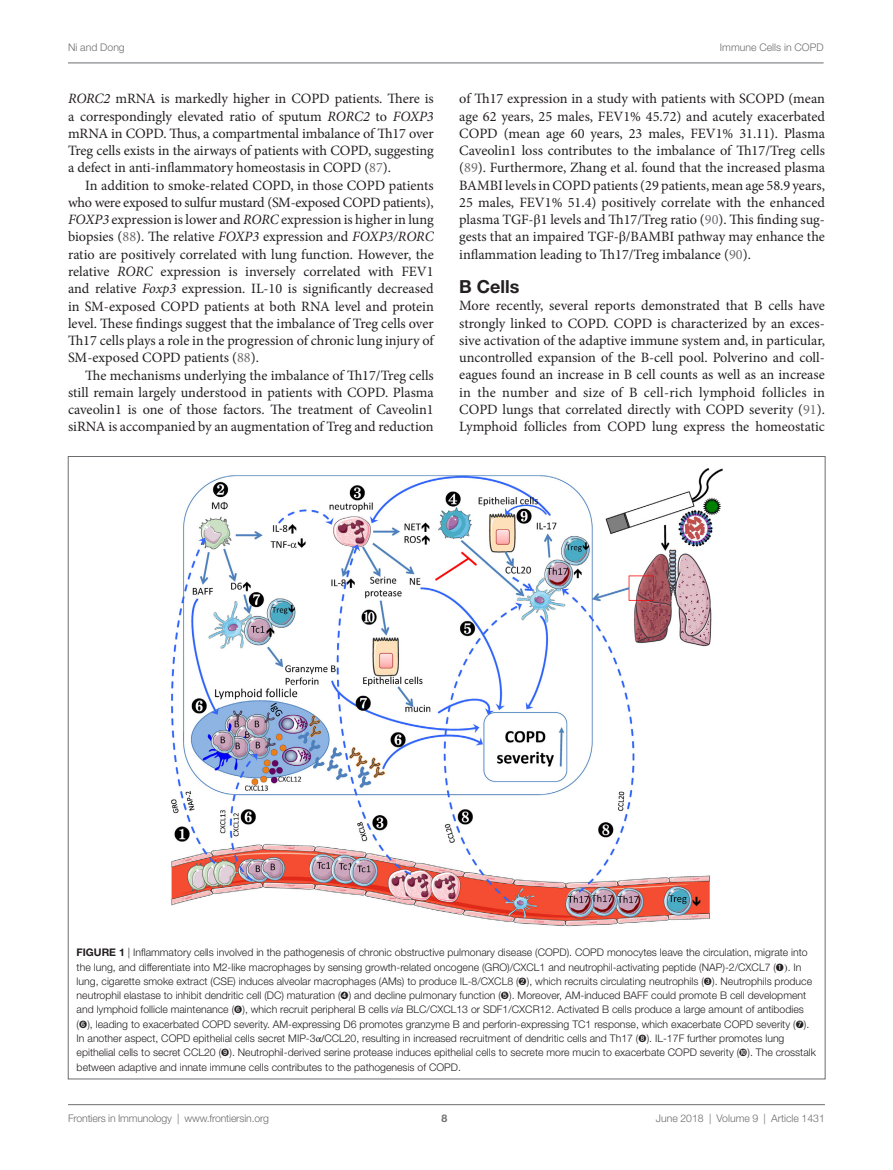
<style>
.page{position:relative;width:893px;height:1170px;background:#fff}
.page>*{position:absolute;margin:0;border:0;box-sizing:border-box;transform-origin:0 0}
.t1{font:700 18px "Helvetica Neue LT Std";color:#231f20}
.t2{font:14.25px/17.2px "Minion Pro";letter-spacing:-.005em;color:#231f20;text-align:justify}
.t3{font:300 10.5px/14.2px "Helvetica Neue LT Std";color:#231f20}
.t4{font:300 10.5px "Helvetica Neue LT Std";color:#6c6d70}
.t5{font:700 10.5px "Helvetica Neue LT Std";color:#6c6d70}
.s1{font-style:italic}
.s2{color:#6c6d70}
.s3{font-family:"STIX General"}
.s4{font-weight:700}
.s5{font-family:"STIX General";font-weight:400}
</style>
<div class="page">
<hr style="left:68px;top:63px;width:756px;height:1px;background:#6c6d70">
<hr style="left:68px;top:1104px;width:757px;height:1px;background:#6c6d70">
<img style="left:171px;top:468px;width:552px;height:458px">
<p class="t4" style="left:68px;top:41px;width:58px">Ni and Dong</p>
<p class="t4" style="left:720px;top:41px;width:105px">Immune Cells in COPD</p>
<p class="t2" style="left:68px;top:90px;width:367px"><span class="s1">RORC2</span> mRNA is markedly higher in COPD patients. There is a correspondingly elevated ratio of sputum <span class="s1">RORC2</span> to <span class="s1">FOXP3 </span>mRNA in COPD. Thus, a compartmental imbalance of Th17 over Treg cells exists in the airways of patients with COPD, suggesting a defect in anti-inflammatory homeostasis in COPD (<span class="s2">87</span>).</p>
<p class="t2" style="left:68px;top:176px;width:367px;text-indent:17px">In addition to smoke-related COPD, in those COPD patients who were exposed to sulfur mustard (SM-exposed COPD patients), <span class="s1">FOXP3</span> expression is lower and <span class="s1">RORC</span> expression is higher in lung biopsies (<span class="s2">88</span>). The relative <span class="s1">FOXP3</span> expression and <span class="s1">FOXP3/RORC </span>ratio are positively correlated with lung function. However, the relative <span class="s1">RORC</span> expression is inversely correlated with FEV1 and relative <span class="s1">Foxp3</span> expression. IL-10 is significantly decreased in SM-exposed COPD patients at both RNA level and protein level. These findings suggest that the imbalance of Treg cells over Th17 cells plays a role in the progression of chronic lung injury of SM-exposed COPD patients (<span class="s2">88</span>).</p>
<p class="t2" style="left:68px;top:366px;width:367px;text-indent:17px">The mechanisms underlying the imbalance of Th17/Treg cells still remain largely understood in patients with COPD. Plasma caveolin1 is one of those factors. The treatment of Caveolin1 siRNA is accompanied by an augmentation of Treg and reduction</p>
<p class="t2" style="left:459px;top:90px;width:367px">of Th17 expression in a study with patients with SCOPD (mean age 62 years, 25 males, FEV1% 45.72) and acutely exacerbated COPD (mean age 60 years, 23 males, FEV1% 31.11). Plasma Caveolin1 loss contributes to the imbalance of Th17/Treg cells (<span class="s2">89</span>). Furthermore, Zhang et al. found that the increased plasma BAMBI levels in COPD patients (29 patients, mean age 58.9 years, 25 males, FEV1% 51.4) positively correlate with the enhanced plasma TGF-<span class="s3">β</span>1 levels and Th17/Treg ratio (<span class="s2">90</span>). This finding sug&shy;gests that an impaired TGF-<span class="s3">β</span>/BAMBI pathway may enhance the inflammation leading to Th17/Treg imbalance (<span class="s2">90</span>).</p>
<p class="t1" style="left:459px;top:275px;width:62px">B CELLS</p>
<p class="t2" style="left:459px;top:297px;width:367px">More recently, several reports demonstrated that B cells have strongly linked to COPD. COPD is characterized by an exces&shy;sive activation of the adaptive immune system and, in particular, uncontrolled expansion of the B-cell pool. Polverino and coll&shy;eagues found an increase in B cell counts as well as an increase in the number and size of B cell-rich lymphoid follicles in COPD lungs that correlated directly with COPD severity (<span class="s2">91</span>).<br>Lymphoid follicles from COPD lung express the homeostatic</p>
<p class="t3" style="left:77px;top:945px;width:741px"><span class="s4">FIGURE 1</span> | Inflammatory cells involved in the pathogenesis of chronic obstructive pulmonary disease (COPD). COPD monocytes leave the circulation, migrate into the lung, and differentiate into M2-like macrophages by sensing growth-related oncogene (GRO)/CXCL1 and neutrophil-activating peptide (NAP)-2/CXCL7 (<span class="s5">➊)</span>. In lung, cigarette smoke extract (CSE) induces alveolar macrophages (AMs) to produce IL-8/CXCL8 (<span class="s5">➋</span>), which recruits circulating neutrophils (<span class="s5">➌</span>). Neutrophils produce neutrophil elastase to inhibit dendritic cell (DC) maturation (<span class="s5">➍</span>) and decline pulmonary function (<span class="s5">➎</span>). Moreover, AM-induced BAFF could promote B cell development and lymphoid follicle maintenance (<span class="s5">➏</span>), which recruit peripheral B cells <span class="s1">via</span> BLC/CXCL13 or SDF1/CXCR12. Activated B cells produce a large amount of antibodies (<span class="s5">➏</span>), leading to exacerbated COPD severity. AM-expressing D6 promotes granzyme B and perforin-expressing TC1 response, which exacerbate COPD severity (<span class="s5">➐</span>).<br>In another aspect, COPD epithelial cells secret MIP-3<span class="s5">α/</span>CCL20, resulting in increased recruitment of dendritic cells and Th17 (<span class="s5">➑</span>). IL-17F further promotes lung epithelial cells to secret CCL20 (<span class="s5">➒</span>). Neutrophil-derived serine protease induces epithelial cells to secrete more mucin to exacerbate COPD severity (<span class="s5">➓</span>). The crosstalk between adaptive and innate immune cells contributes to the pathogenesis of COPD.</p>
<p class="t4" style="left:68px;top:1111px;width:203px">Frontiers in Immunology | www.frontiersin.org</p>
<p class="t4" style="left:656px;top:1111px;width:171px">June 2018 | Volume 9 | Article 1431</p>
<p class="t5" style="left:441px;top:1111px;width:7px">8</p>
</div>
